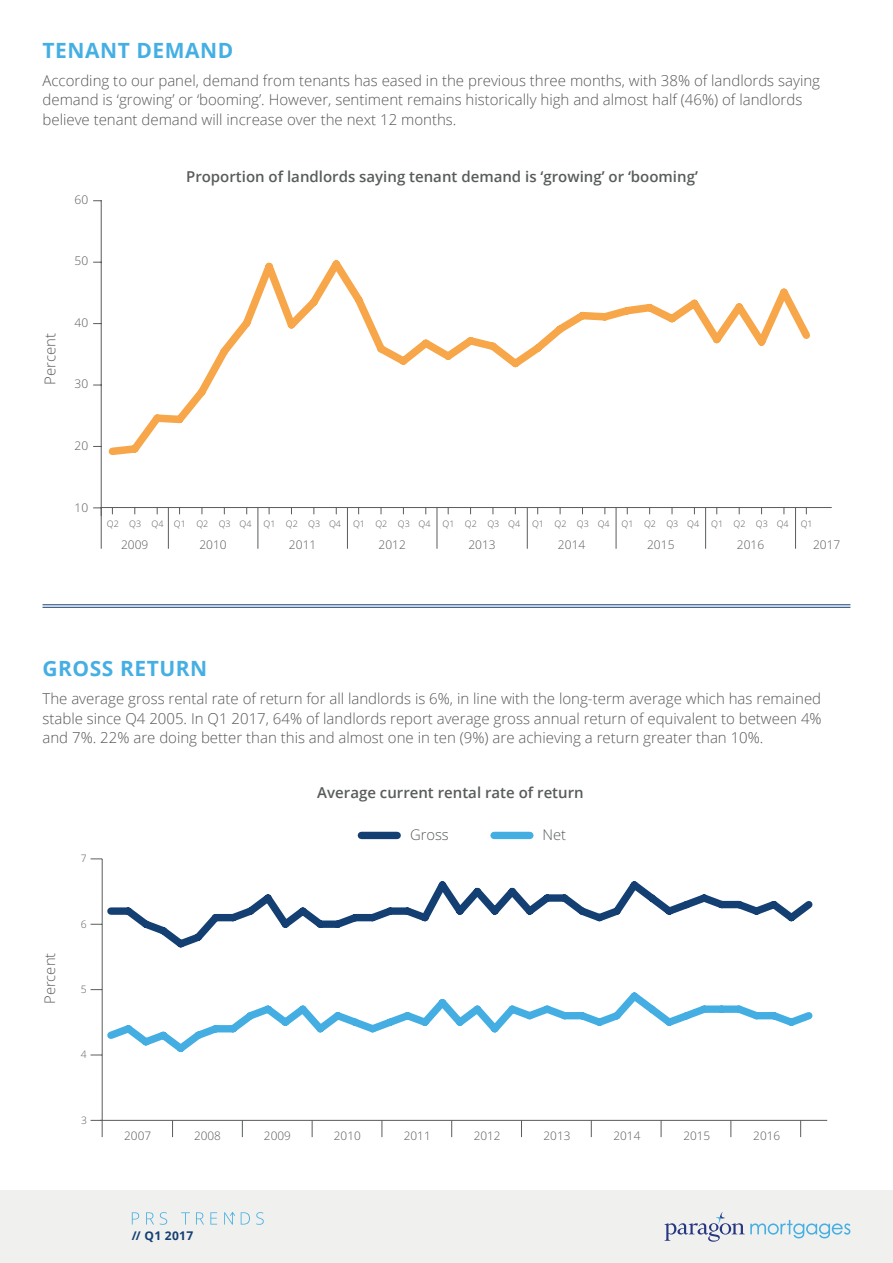
<style>
.page{position:relative;width:893px;height:1263px;background:#fff}
.page>*{position:absolute;margin:0;border:0;box-sizing:border-box;transform-origin:0 0}
.t1{font:700 21px "Open Sans";letter-spacing:.025em;color:#45afe4}
.t2{font:300 15px/19.5px "Open Sans";color:#575756;text-align:justify}
.t3{font:600 15px "Open Sans";color:#595c5c}
.t4{font:300 15px "Open Sans";color:#5a5c5c}
.t5{font:300 14.7px "Open Sans";color:#5a5c5c}
.t6{font:300 12px "Open Sans";color:#5a5c5c}
.t7{font:700 12px "Open Sans";letter-spacing:.025em;color:#143f72}
.t8{font:300 11.85px "Open Sans";color:#5a5c5c}
.t9{font:300 10.35px "Open Sans";color:#5a5c5c}
.t10{font:300 9px "Open Sans";color:#5a5c5c}
</style>
<div class="page">
<div style="left:0;top:1191px;width:893px;height:72px;background:#f0f0ee"></div>
<svg style="left:664px;top:1212px;width:186px;height:30px"></svg>
<svg style="left:132px;top:1212px;width:7px;height:12px"></svg>
<svg style="left:146px;top:1212px;width:8px;height:12px"></svg>
<svg style="left:160px;top:1212px;width:7px;height:13px"></svg>
<svg style="left:181px;top:1212px;width:9px;height:12px"></svg>
<svg style="left:196px;top:1212px;width:8px;height:12px"></svg>
<svg style="left:210px;top:1212px;width:7px;height:12px"></svg>
<svg style="left:241px;top:1212px;width:9px;height:12px"></svg>
<svg style="left:256px;top:1212px;width:8px;height:13px"></svg>
<svg style="left:224px;top:1212px;width:11px;height:12px"></svg>
<hr style="left:43px;top:604px;width:807px;height:1px;background:#143f72">
<hr style="left:43px;top:607px;width:807px;height:1px;background:#143f72">
<hr style="left:101px;top:507px;width:730px;height:1px;background:#5a5c5c">
<hr style="left:101px;top:201px;width:1px;height:315px;background:#5a5c5c">
<svg style="left:108px;top:260px;width:702px;height:195px"></svg>
<hr style="left:168px;top:507px;width:1px;height:42px;background:#5a5c5c">
<hr style="left:258px;top:507px;width:1px;height:42px;background:#5a5c5c">
<hr style="left:347px;top:507px;width:1px;height:42px;background:#5a5c5c">
<hr style="left:437px;top:507px;width:1px;height:42px;background:#5a5c5c">
<hr style="left:527px;top:507px;width:1px;height:42px;background:#5a5c5c">
<hr style="left:616px;top:507px;width:1px;height:42px;background:#5a5c5c">
<hr style="left:705px;top:507px;width:1px;height:42px;background:#5a5c5c">
<hr style="left:795px;top:507px;width:1px;height:42px;background:#5a5c5c">
<hr style="left:101px;top:507px;width:1px;height:42px;background:#5a5c5c">
<hr style="left:100px;top:1120px;width:727px;height:1px;background:#5a5c5c">
<hr style="left:102px;top:859px;width:1px;height:261px;background:#5a5c5c">
<svg style="left:101px;top:986px;width:712px;height:73px"></svg>
<svg style="left:107px;top:881px;width:706px;height:67px"></svg>
<svg style="left:172px;top:1121px;width:1px;height:16px"></svg>
<svg style="left:91px;top:1120px;width:12px;height:17px"></svg>
<svg style="left:242px;top:1121px;width:1px;height:16px"></svg>
<svg style="left:312px;top:1120px;width:1px;height:17px"></svg>
<svg style="left:382px;top:1120px;width:1px;height:17px"></svg>
<svg style="left:451px;top:1121px;width:1px;height:16px"></svg>
<svg style="left:521px;top:1121px;width:1px;height:16px"></svg>
<svg style="left:591px;top:1121px;width:1px;height:16px"></svg>
<svg style="left:661px;top:1120px;width:1px;height:17px"></svg>
<svg style="left:730px;top:1120px;width:1px;height:17px"></svg>
<svg style="left:800px;top:1121px;width:1px;height:16px"></svg>
<div style="left:361px;top:832px;width:36px;height:7px;background:#143f72"></div>
<div style="left:494px;top:832px;width:36px;height:7px;background:#44aee3"></div>
<h1 class="t1" style="left:43px;top:35px;width:192px">TENANT DEMAND</h1>
<p class="t2" style="left:43px;top:70px;width:779px;text-align:left">According to our panel, demand from tenants has eased in the previous three months, with 38% of landlords saying demand is ‘growing’ or ‘booming’. However, sentiment remains historically high and almost half (46%) of landlords believe tenant demand will increase over the next 12 months.</p>
<p class="t6" style="left:75px;top:191px;width:15px">60</p>
<p class="t6" style="left:75px;top:253px;width:15px">50</p>
<p class="t4" style="left:40px;top:385px;width:54px;rotate:-90deg">Percent</p>
<p class="t6" style="left:75px;top:314px;width:15px">40</p>
<p class="t6" style="left:75px;top:376px;width:15px">30</p>
<p class="t3" style="left:186px;top:167px;width:513px">Proportion of landlords saying tenant demand is ‘growing’ or ‘booming’</p>
<p class="t6" style="left:75px;top:437px;width:15px">20</p>
<p class="t6" style="left:75px;top:499px;width:15px">10</p>
<p class="t10" style="left:107px;top:517px;width:146px">Q2 Q3 Q4 Q1 Q2 Q3 Q4</p>
<p class="t10" style="left:263px;top:517px;width:79px">Q1 Q2 Q3 Q4</p>
<p class="t10" style="left:353px;top:517px;width:79px">Q1 Q2 Q3 Q4</p>
<p class="t10" style="left:443px;top:517px;width:79px">Q1 Q2 Q3 Q4</p>
<p class="t10" style="left:532px;top:517px;width:79px">Q1 Q2 Q3 Q4</p>
<p class="t10" style="left:622px;top:517px;width:79px">Q1 Q2 Q3 Q4</p>
<p class="t10" style="left:711px;top:517px;width:79px">Q1 Q2 Q3 Q4</p>
<p class="t10" style="left:801px;top:517px;width:14px">Q1</p>
<p class="t6" style="left:121px;top:536px;width:29px">2009</p>
<p class="t6" style="left:199px;top:536px;width:29px">2010</p>
<p class="t6" style="left:289px;top:536px;width:29px">2011</p>
<p class="t6" style="left:378px;top:536px;width:29px">2012</p>
<p class="t6" style="left:468px;top:536px;width:29px">2013</p>
<p class="t6" style="left:558px;top:536px;width:29px">2014</p>
<p class="t6" style="left:647px;top:536px;width:29px">2015</p>
<p class="t6" style="left:737px;top:537px;width:29px">2016</p>
<p class="t6" style="left:813px;top:536px;width:29px">2017</p>
<h1 class="t1" style="left:43px;top:654px;width:166px">GROSS RETURN</h1>
<p class="t2" style="left:43px;top:689px;width:781px">The average gross rental rate of return for all landlords is 6%, in line with the long-term average which has remained stable since Q4 2005. In Q1 2017, 64% of landlords report average gross annual return of equivalent to between 4% and 7%. 22% are doing better than this and almost one in ten (9%) are achieving a return greater than 10%.</p>
<p class="t3" style="left:317px;top:782px;width:268px">Average current rental rate of return</p>
<p class="t5" style="left:40px;top:1004px;width:53px;rotate:-90deg">Percent</p>
<p class="t9" style="left:81px;top:851px;width:7px">7</p>
<p class="t9" style="left:81px;top:917px;width:7px">6</p>
<p class="t9" style="left:81px;top:982px;width:7px">5</p>
<p class="t9" style="left:81px;top:1047px;width:7px">4</p>
<p class="t9" style="left:81px;top:1113px;width:7px">3</p>
<p class="t5" style="left:410px;top:824px;width:40px">Gross</p>
<p class="t5" style="left:542px;top:824px;width:25px">Net</p>
<p class="t8" style="left:124px;top:1127px;width:28px">2007</p>
<p class="t8" style="left:194px;top:1127px;width:28px">2008</p>
<p class="t8" style="left:264px;top:1127px;width:28px">2009</p>
<p class="t8" style="left:334px;top:1127px;width:28px">2010</p>
<p class="t8" style="left:404px;top:1127px;width:28px">2011</p>
<p class="t8" style="left:474px;top:1127px;width:28px">2012</p>
<p class="t8" style="left:544px;top:1127px;width:28px">2013</p>
<p class="t8" style="left:613px;top:1127px;width:28px">2014</p>
<p class="t8" style="left:683px;top:1127px;width:28px">2015</p>
<p class="t8" style="left:753px;top:1127px;width:28px">2016</p>
<p class="t7" style="left:132px;top:1227px;width:63px">// Q1 2017</p>
</div>
